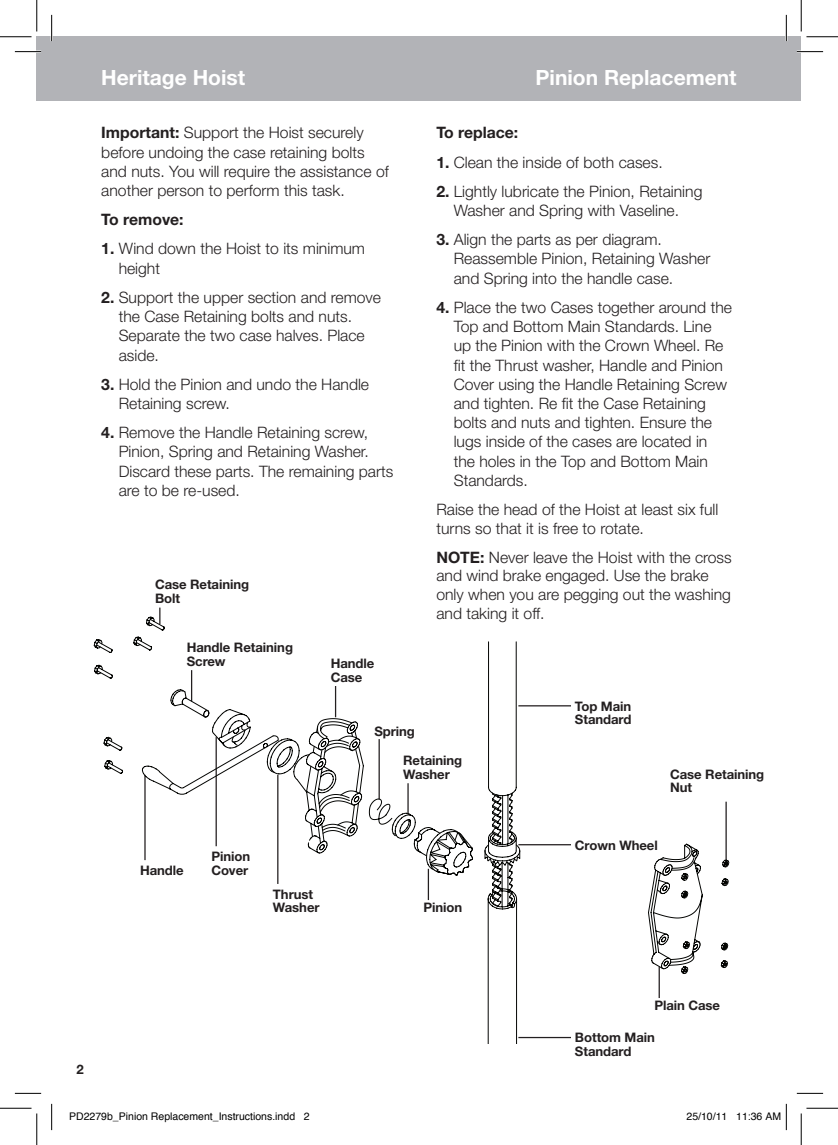
<style>
.page{position:relative;width:838px;height:1145px;background:#fff}
.page>*{position:absolute;margin:0;border:0;box-sizing:border-box;transform-origin:0 0}
.t1{font:700 21px "Helvetica Neue LT";color:#fff}
.t2{font:300 15.75px/19.2px "Helvetica Neue LT";color:#231f20}
.t3{font:700 15.75px "Helvetica Neue LT";color:#231f20}
.t4{font:700 13.12px/13.5px "Helvetica Neue LT";letter-spacing:-.005em;color:#231f20}
.t5{font:10.5px "Helvetica";color:#000}
.s1{font-weight:700}
</style>
<div class="page">
<div style="left:37px;top:37px;width:764px;height:64px;background:#b2b3b7"></div>
<hr style="left:518px;top:1037px;width:53px;height:1px;background:#231f20">
<hr style="left:658px;top:967px;width:1px;height:31px;background:#231f20">
<svg style="left:136px;top:617px;width:592px;height:351px"></svg>
<svg style="left:94px;top:637px;width:372px;height:53px"></svg>
<hr style="left:15px;top:51px;width:26px;height:2px;background:#fff">
<hr style="left:796px;top:51px;width:27px;height:2px;background:#fff">
<hr style="left:51px;top:15px;width:2px;height:26px;background:#fff">
<hr style="left:785px;top:15px;width:2px;height:26px;background:#fff">
<svg style="left:15px;top:51px;width:26px;height:1px"></svg>
<svg style="left:796px;top:51px;width:27px;height:1px"></svg>
<svg style="left:15px;top:1093px;width:26px;height:1px"></svg>
<svg style="left:796px;top:1093px;width:27px;height:1px"></svg>
<svg style="left:51px;top:15px;width:1px;height:26px"></svg>
<svg style="left:51px;top:1104px;width:1px;height:26px"></svg>
<svg style="left:786px;top:15px;width:1px;height:26px"></svg>
<hr style="left:0;top:36px;width:32px;height:1px;background:#000">
<hr style="left:806px;top:36px;width:31px;height:1px;background:#000">
<hr style="left:0;top:1108px;width:32px;height:1px;background:#000">
<hr style="left:806px;top:1108px;width:31px;height:1px;background:#000">
<hr style="left:36px;top:0;width:1px;height:31px;background:#000">
<hr style="left:36px;top:1113px;width:1px;height:32px;background:#000">
<hr style="left:800px;top:0;width:1px;height:31px;background:#000">
<hr style="left:800px;top:1113px;width:1px;height:32px;background:#000">
<svg style="left:103px;top:690px;width:416px;height:354px"></svg>
<svg style="left:785px;top:1104px;width:2px;height:26px"></svg>
<h1 class="t1" style="left:101px;top:64px;width:145px">Heritage Hoist</h1>
<h1 class="t1" style="left:535px;top:64px;width:202px">Pinion Replacement</h1>
<p class="t3" style="left:436px;top:123px;width:83px">To replace:</p>
<p class="t2" style="left:436px;top:152px;width:228px"><span class="s1">1.</span> Clean the inside of both cases.</p>
<p class="t2" style="left:436px;top:181px;width:267px;text-align:center"><span class="s1">2.</span> Lightly lubricate the Pinion, Retaining<br>Washer and Spring with Vaseline.</p>
<p class="t2" style="left:453px;top:230px;width:258px;text-indent:-17px"><span class="s1">3.</span> Align the parts as per diagram.<br>Reassemble Pinion, Retaining Washer and Spring into the handle case.</p>
<p class="t2" style="left:453px;top:297px;width:280px;text-indent:-17px"><span class="s1">4.</span> Place the two Cases together around the Top and Bottom Main Standards. Line up the Pinion with the Crown Wheel. Re fit the Thrust washer, Handle and Pinion Cover using the Handle Retaining Screw and tighten. Re fit the Case Retaining bolts and nuts and tighten. Ensure the lugs inside of the cases are located in the holes in the Top and Bottom Main Standards.</p>
<p class="t2" style="left:436px;top:499px;width:283px">Raise the head of the Hoist at least six full turns so that it is free to rotate.</p>
<p class="t2" style="left:436px;top:547px;width:297px"><span class="s1">NOTE:</span> Never leave the Hoist with the cross and wind brake engaged. Use the brake only when you are pegging out the washing and taking it off.</p>
<p class="t2" style="left:101px;top:123px;width:289px"><span class="s1">Important:</span> Support the Hoist securely before undoing the case retaining bolts and nuts. You will require the assistance of another person to perform this task.</p>
<p class="t3" style="left:101px;top:210px;width:84px">To remove:</p>
<p class="t2" style="left:119px;top:239px;width:248px;text-indent:-17px"><span class="s1">1.</span> Wind down the Hoist to its minimum height</p>
<p class="t2" style="left:119px;top:287px;width:264px;text-indent:-17px"><span class="s1">2.</span> Support the upper section and remove the Case Retaining bolts and nuts.<br>Separate the two case halves. Place aside.</p>
<p class="t2" style="left:119px;top:374px;width:252px;text-indent:-17px"><span class="s1">3.</span> Hold the Pinion and undo the Handle<br>Retaining screw.</p>
<p class="t2" style="left:119px;top:423px;width:276px;text-indent:-17px"><span class="s1">4.</span> Remove the Handle Retaining screw, Pinion, Spring and Retaining Washer.<br>Discard these parts. The remaining parts are to be re-used.</p>
<p class="t4" style="left:155px;top:577px;width:96px">Case Retaining<br>Bolt</p>
<p class="t4" style="left:187px;top:640px;width:108px">Handle Retaining<br>Screw</p>
<p class="t4" style="left:331px;top:656px;width:45px">Handle<br>Case</p>
<p class="t4" style="left:374px;top:725px;width:42px">Spring</p>
<p class="t4" style="left:403px;top:754px;width:60px">Retaining<br>Washer</p>
<p class="t4" style="left:140px;top:863px;width:45px">Handle</p>
<p class="t4" style="left:211px;top:849px;width:40px">Pinion<br>Cover</p>
<p class="t4" style="left:273px;top:887px;width:48px">Thrust<br>Washer</p>
<p class="t4" style="left:423px;top:901px;width:40px">Pinion</p>
<p class="t4" style="left:76px;top:1062px;width:9px">2</p>
<p class="t4" style="left:575px;top:699px;width:58px">Top Main<br>Standard</p>
<p class="t4" style="left:670px;top:767px;width:96px">Case Retaining<br>Nut</p>
<p class="t4" style="left:575px;top:838px;width:84px">Crown Wheel</p>
<p class="t4" style="left:654px;top:999px;width:67px">Plain Case</p>
<p class="t4" style="left:575px;top:1031px;width:82px">Bottom Main<br>Standard</p>
<p class="t5" style="left:69px;top:1108px;width:242px">PD2279b_Pinion Replacement_Instructions.indd 2</p>
<p class="t5" style="left:686px;top:1108px;width:96px">25/10/11 11:36 AM</p>
</div>
